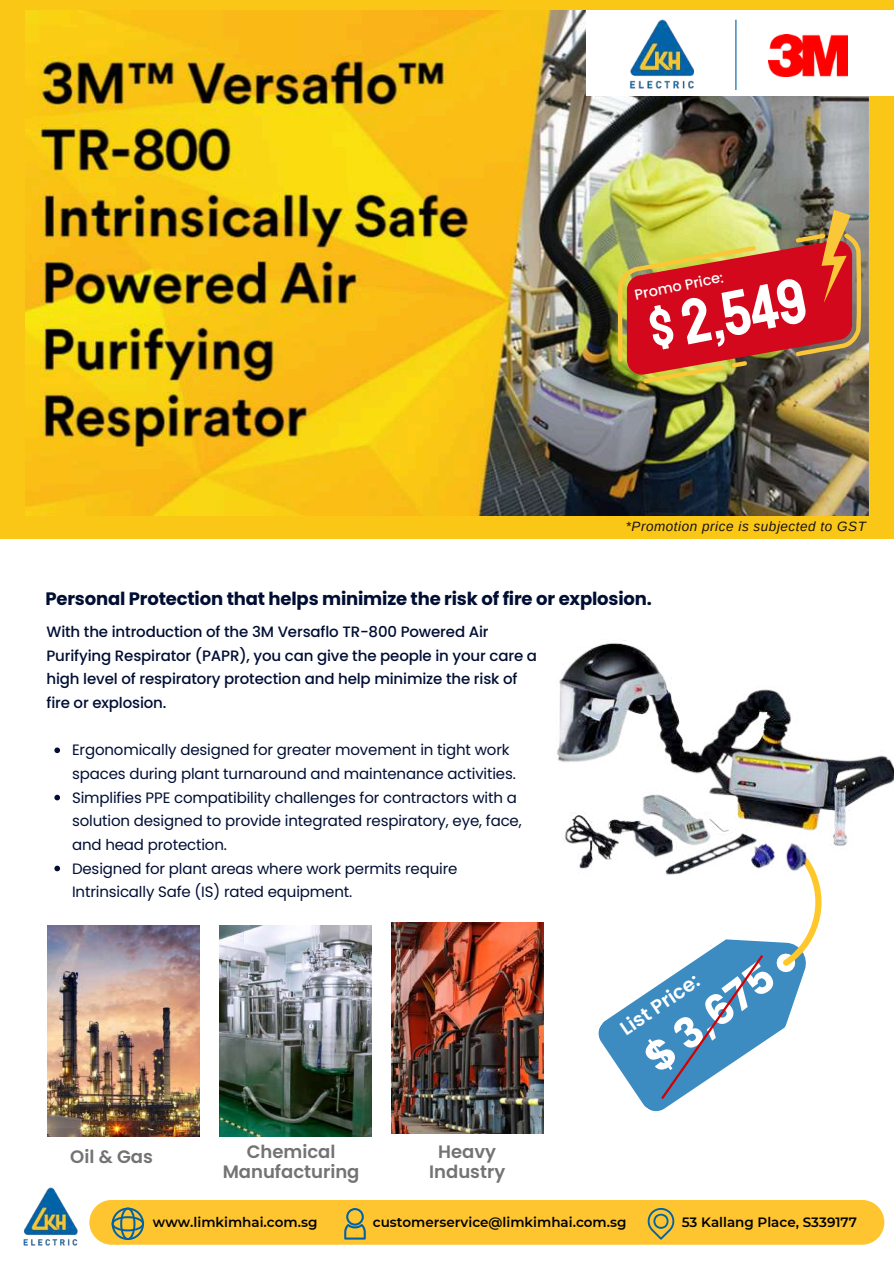
<style>
.page{position:relative;width:894px;height:1264px;background:#fff}
.page>*{position:absolute;margin:0;border:0;box-sizing:border-box;transform-origin:0 0}
.t1{font:63.3px "Staatliches";color:#fff}
.t2{font:700 42px "Poppins";color:#fff}
.t3{font:600 19.5px "Poppins";color:#fff}
.t4{font:700 18px "Poppins";letter-spacing:-.01em;color:#000e34}
.t5{font:600 18px/19.2px "Poppins";color:#737373;text-align:center}
.t6{font:15px/23.7px "Poppins";letter-spacing:-.01em;color:#000e34}
.t7{font:500 15px/23.7px "Poppins";letter-spacing:-.01em;color:#000e34}
.t8{font:500 14.4px "Poppins";color:#fff}
.t9{font:600 13.5px "Montserrat";color:#000}
.t10{font:italic 13.5px "Arimo";letter-spacing:.04em;color:#161112}
</style>
<div class="page">
<img style="left:47px;top:925px;width:152px;height:211px">
<svg style="left:598px;top:985px;width:78px;height:127px;fill:#3c8cc2"></svg>
<svg style="left:658px;top:893px;width:164px;height:208px"></svg>
<img style="left:557px;top:640px;width:336px;height:253px">
<div style="left:89px;top:1199px;width:795px;height:45px;background:#fec530;border-radius:22px"></div>
<svg style="left:647px;top:1208px;width:27px;height:31px"></svg>
<svg style="left:344px;top:1208px;width:21px;height:31px"></svg>
<svg style="left:112px;top:1207px;width:32px;height:32px"></svg>
<img style="left:23px;top:1187px;width:55px;height:58px">
<img style="left:219px;top:925px;width:152px;height:211px">
<img style="left:391px;top:922px;width:152px;height:211px">
<div style="left:0;top:0;width:893px;height:539px;background:#fac717"></div>
<img style="left:25px;top:10px;width:843px;height:505px">
<div style="left:585px;top:10px;width:308px;height:86px;background:#fff"></div>
<img style="left:630px;top:20px;width:65px;height:68px">
<hr style="left:735px;top:20px;width:1px;height:70px;background:#0163a7">
<img style="left:768px;top:34px;width:79px;height:42px">
<img style="left:617px;top:210px;width:243px;height:173px">
<svg style="left:54px;top:747px;width:6px;height:6px"></svg>
<svg style="left:54px;top:794px;width:6px;height:6px"></svg>
<svg style="left:54px;top:865px;width:6px;height:6px"></svg>
<p class="t8" style="left:632px;top:285px;width:92px;rotate:-12deg">Promo Price:</p>
<h1 class="t1" style="left:643px;top:292px;width:160px;rotate:-11deg">$ 2,549</h1>
<p class="t10" style="left:625px;top:518px;width:242px">*Promotion price is subjected to GST</p>
<p class="t4" style="left:45px;top:585px;width:607px">Personal Protection that helps minimize the risk of fire or explosion.</p>
<p class="t7" style="left:46px;top:620px;width:492px">With the introduction of the 3M Versaflo TR-800 Powered Air Purifying Respirator (PAPR), you can give the people in your care a high level of respiratory protection and help minimize the risk of fire or explosion.</p>
<p class="t6" style="left:72px;top:738px;width:451px">Ergonomically designed for greater movement in tight work spaces during plant turnaround and maintenance activities.<br>Simplifies PPE compatibility challenges for contractors with a solution designed to provide integrated respiratory, eye, face, and head protection.<br>Designed for plant areas where work permits require Intrinsically Safe (IS) rated equipment.</p>
<p class="t5" style="left:70px;top:1147px;width:84px">Oil &amp; Gas</p>
<p class="t5" style="left:222px;top:1142px;width:138px">Chemical<br>Manufacturing</p>
<p class="t5" style="left:429px;top:1142px;width:77px">Heavy<br>Industry</p>
<h2 class="t2" style="left:631px;top:1038px;width:152px;rotate:-37deg">$ 3,675</h2>
<h3 class="t3" style="left:614px;top:1018px;width:93px;rotate:-34deg">List Price:</h3>
<p class="t9" style="left:153px;top:1213px;width:166px">www.limkimhai.com.sg</p>
<p class="t9" style="left:373px;top:1213px;width:255px">customerservice@limkimhai.com.sg</p>
<p class="t9" style="left:681px;top:1214px;width:177px">53 Kallang Place, S339177</p>
</div>
